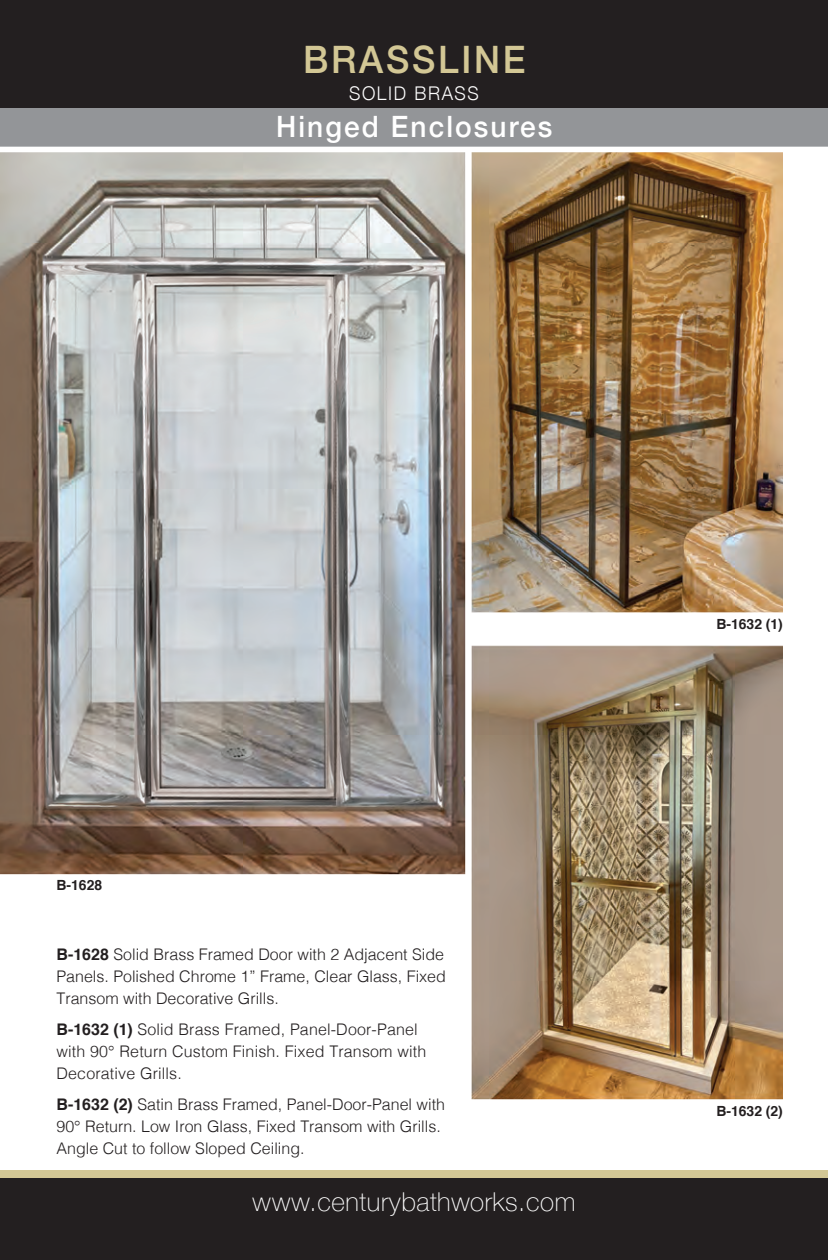
<style>
.page{position:relative;width:828px;height:1260px;background:#fff}
.page>*{position:absolute;margin:0;border:0;box-sizing:border-box;transform-origin:0 0}
.t1{font:500 37.8px "Helvetica Neue";letter-spacing:.075em;color:#d3c795;scale:.95 1}
.t2{font:500 29.4px "Helvetica Neue";letter-spacing:.075em;color:#fff;scale:.95 1}
.t3{font:100 26px "Helvetica Neue";letter-spacing:.02em;color:#fff}
.t4{font:300 18.8px "Helvetica Neue";letter-spacing:.09em;color:#fff;scale:.95 1}
.t5{font:300 16px/22px "Helvetica";color:#231f20}
.catalog_block{font:700 14px "Helvetica";letter-spacing:-.005em;color:#231f20}
.s1{font-weight:700}
</style>
<div class="page">
<img style="left:0;top:152px;width:783px;height:948px">
<div style="left:0;top:73px;width:828px;height:75px;background:#939598"></div>
<svg style="left:0;top:147px;width:828px;height:1px"></svg>
<div style="left:0;top:1172px;width:828px;height:88px;background:#231f20"></div>
<div style="left:0;top:1170px;width:828px;height:7px;background:#d3c795"></div>
<div style="left:0;top:0;width:828px;height:108px;background:#231f20"></div>
<p class="t1" style="left:303px;top:29px;width:235px">BRASSLINE</p>
<p class="t4" style="left:349px;top:78px;width:138px">SOLID BRASS</p>
<p class="t2" style="left:276px;top:103px;width:292px">Hinged Enclosures</p>
<p class="catalog_block" style="left:57px;top:873px;width:47px">B-1628</p>
<p class="t5" style="left:57px;top:942px;width:391px;text-align:justify"><span class="s1">B-1628</span> Solid Brass Framed Door with 2 Adjacent Side Panels. Polished Chrome 1” Frame, Clear Glass, Fixed Transom with Decorative Grills.</p>
<p class="t5" style="left:57px;top:1017px;width:371px"><span class="s1">B-1632 (1)</span> Solid Brass Framed, Panel-Door-Panel with 90° Return Custom Finish. Fixed Transom with<br>Decorative Grills.</p>
<p class="t5" style="left:57px;top:1092px;width:390px"><span class="s1">B-1632 (2)</span> Satin Brass Framed, Panel-Door-Panel with<br>90° Return. Low Iron Glass, Fixed Transom with Grills.<br>Angle Cut to follow Sloped Ceiling.</p>
<h3 class="t3" style="left:253px;top:1182px;width:324px">www.centurybathworks.com</h3>
<p class="catalog_block" style="left:716px;top:613px;width:68px">B-1632 (1)</p>
<p class="catalog_block" style="left:716px;top:1099px;width:68px">B-1632 (2)</p>
</div>
